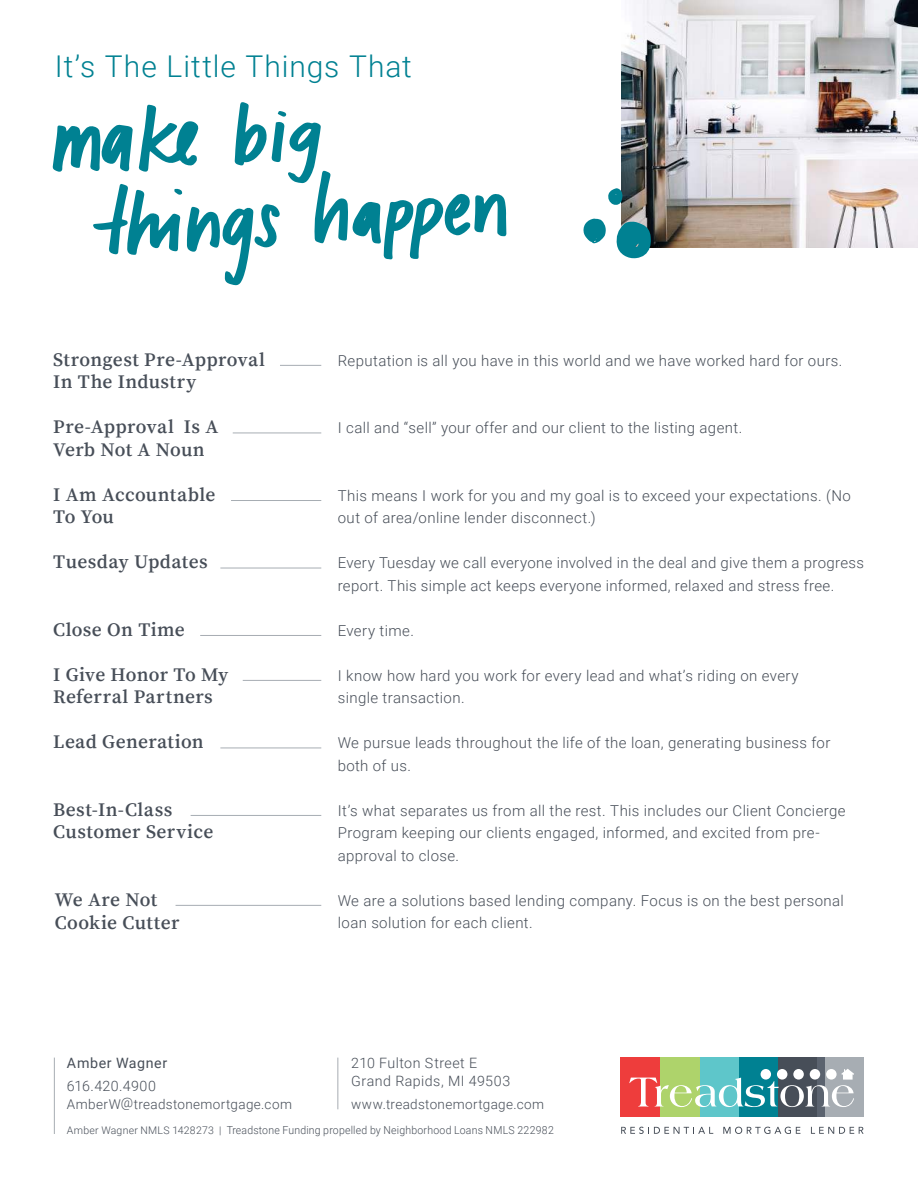
<style>
.page{position:relative;width:918px;height:1188px;background:#fff}
.page>*{position:absolute;margin:0;border:0;box-sizing:border-box;transform-origin:0 0}
.t1{font:300 30px "Roboto";letter-spacing:.03em;color:#008192}
.t2{font:600 19.2px/22.5px "Source Serif Pro";letter-spacing:.02em;color:#474e58}
.t3{font:300 15px/22.5px "Roboto";letter-spacing:.025em;color:#474e58}
.t4{font:300 14.25px/17.7px "Roboto";letter-spacing:.03em;color:#474e58}
.t5{font:14.25px "Roboto";letter-spacing:.04em;color:#474e58}
.t6{font:300 13.5px "Roboto";letter-spacing:.03em;color:#474e58}
.t7{font:300 10.95px "Roboto";letter-spacing:.02em;color:#474e58;scale:.95 1}
.s1{font-size:10.5px}
</style>
<div class="page">
<div style="left:739px;top:1058px;width:39px;height:59px;background:#008192"></div>
<div style="left:621px;top:1058px;width:39px;height:59px;background:#ee3d3c"></div>
<div style="left:778px;top:1058px;width:39px;height:59px;background:#474e58"></div>
<div style="left:825px;top:1058px;width:39px;height:59px;background:#a7adb3"></div>
<div style="left:699px;top:1058px;width:40px;height:59px;background:#5ec6ca"></div>
<div style="left:660px;top:1058px;width:39px;height:59px;background:#aed36b"></div>
<div style="left:817px;top:1058px;width:8px;height:59px;background:#5b636f"></div>
<svg style="left:629px;top:1069px;width:225px;height:38px"></svg>
<svg style="left:621px;top:1127px;width:92px;height:7px"></svg>
<svg style="left:723px;top:1127px;width:77px;height:7px"></svg>
<svg style="left:811px;top:1127px;width:53px;height:7px"></svg>
<hr style="left:54px;top:1058px;width:1px;height:76px;background:#a7adb3">
<hr style="left:337px;top:1058px;width:1px;height:51px;background:#a7adb3">
<img style="left:621px;top:0;width:297px;height:248px">
<hr style="left:280px;top:365px;width:41px;height:1px;background:#a7adb3">
<hr style="left:233px;top:433px;width:88px;height:1px;background:#a7adb3">
<hr style="left:231px;top:500px;width:90px;height:1px;background:#a7adb3">
<hr style="left:220px;top:568px;width:101px;height:1px;background:#a7adb3">
<hr style="left:200px;top:635px;width:121px;height:1px;background:#a7adb3">
<hr style="left:243px;top:680px;width:78px;height:1px;background:#a7adb3">
<hr style="left:220px;top:748px;width:101px;height:1px;background:#a7adb3">
<hr style="left:191px;top:815px;width:130px;height:1px;background:#a7adb3">
<hr style="left:176px;top:905px;width:145px;height:1px;background:#a7adb3">
<svg style="left:616px;top:221px;width:35px;height:38px"></svg>
<svg style="left:583px;top:218px;width:23px;height:26px"></svg>
<svg style="left:608px;top:188px;width:14px;height:18px"></svg>
<svg style="left:53px;top:102px;width:453px;height:183px"></svg>
<h1 class="t1" style="left:55px;top:53px;width:359px">It’s The Little Things That</h1>
<p class="t2" style="left:53px;top:349px;width:213px">Strongest Pre-Approval<br>In The Industry</p>
<p class="t2" style="left:53px;top:417px;width:167px">Pre-Approval Is A<br>Verb Not A Noun</p>
<p class="t2" style="left:53px;top:485px;width:164px">I Am Accountable<br>To You</p>
<p class="t2" style="left:53px;top:552px;width:156px">Tuesday Updates</p>
<p class="t2" style="left:53px;top:620px;width:133px">Close On Time</p>
<p class="t2" style="left:53px;top:665px;width:177px">I Give Honor To My<br>Referral Partners</p>
<p class="t2" style="left:53px;top:732px;width:152px">Lead Generation</p>
<p class="t2" style="left:53px;top:800px;width:162px">Best-In-Class<br>Customer Service</p>
<p class="t2" style="left:55px;top:890px;width:126px">We Are Not<br>Cookie Cutter</p>
<p class="t3" style="left:338px;top:350px;width:506px">Reputation is all you have in this world and we have worked hard for ours.</p>
<p class="t3" style="left:338px;top:418px;width:406px">I call and “sell” your offer and our client to the listing agent.</p>
<p class="t3" style="left:338px;top:485px;width:515px">This means I work for you and my goal is to exceed your expectations. (No out of area/online lender disconnect.)</p>
<p class="t3" style="left:338px;top:553px;width:528px">Every Tuesday we call everyone involved in the deal and give them a progress report. This simple act keeps everyone informed, relaxed and stress free.</p>
<p class="t3" style="left:338px;top:620px;width:78px">Every time.</p>
<p class="t3" style="left:338px;top:665px;width:462px">I know how hard you work for every lead and what’s riding on every single transaction.</p>
<p class="t3" style="left:338px;top:733px;width:494px">We pursue leads throughout the life of the loan, generating business for both of us.</p>
<p class="t3" style="left:338px;top:800px;width:509px">It’s what separates us from all the rest. This includes our Client Concierge<br>Program keeping our clients engaged, informed, and excited from pre&shy;approval to close.</p>
<p class="t3" style="left:338px;top:890px;width:508px">We are a solutions based lending company. Focus is on the best personal loan solution for each client.</p>
<p class="t5" style="left:67px;top:1058px;width:102px">Amber Wagner</p>
<p class="t4" style="left:67px;top:1078px;width:91px">616.420.4900</p>
<p class="t6" style="left:67px;top:1098px;width:227px">AmberW@treadstonemortgage.com</p>
<p class="t7" style="left:67px;top:1125px;width:514px"><span class="s1">Amber Wagner NMLS 1428273 |</span> Treadstone Funding propelled by Neighborhood Loans NMLS 222982</p>
<p class="t4" style="left:351px;top:1055px;width:161px">210 Fulton Street E<br>Grand Rapids, MI 49503</p>
<p class="t6" style="left:351px;top:1098px;width:195px">www.treadstonemortgage.com</p>
</div>
